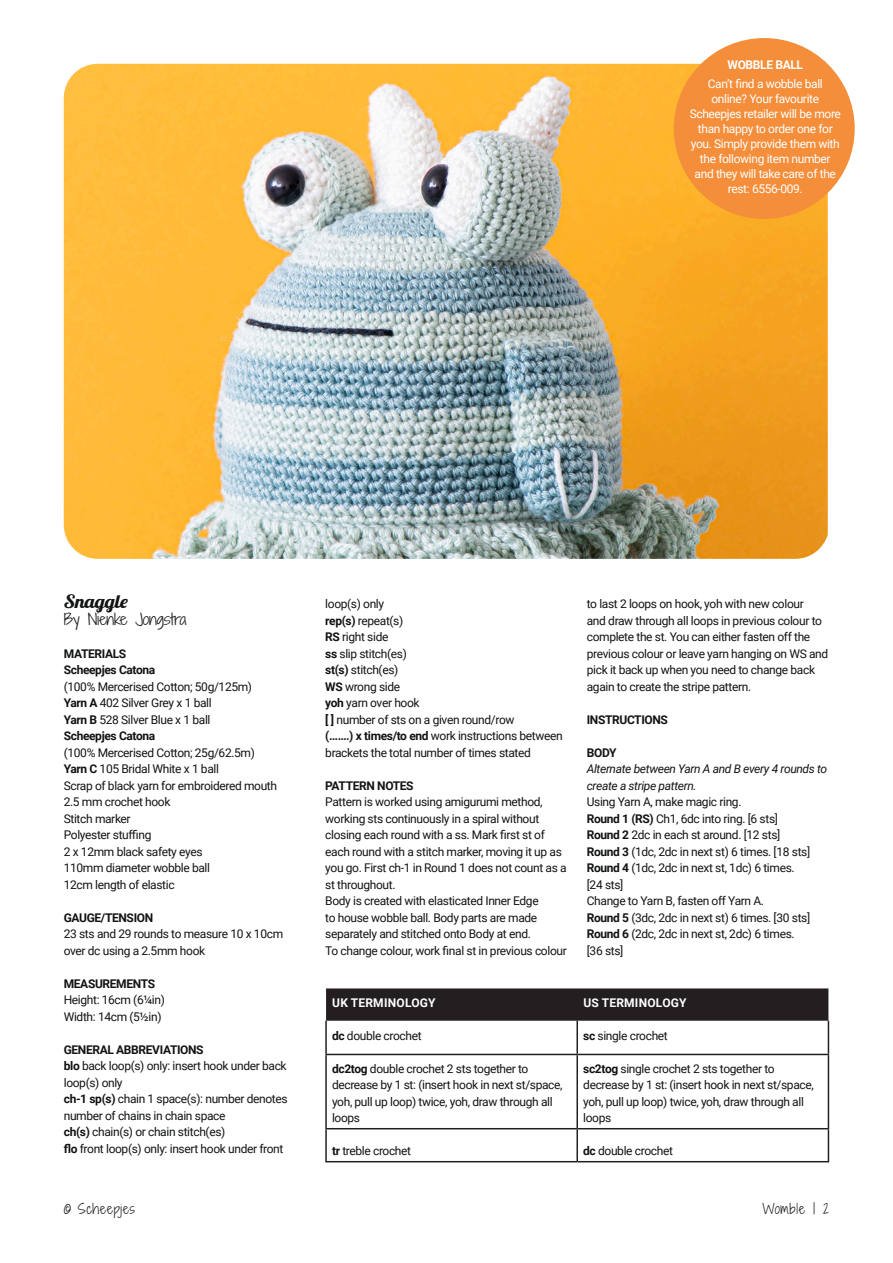
<style>
.page{position:relative;width:893px;height:1263px;background:#fff}
.page>*{position:absolute;margin:0;border:0;box-sizing:border-box;transform-origin:0 0}
.t1{font:18px "Lobster";letter-spacing:-.015em;color:#111314;scale:1.13 1}
.t2{font:15px "Shadows Into Light Two";letter-spacing:-.015em;color:#231f20;scale:1.13 1}
.t3{font:13.5px "Shadows Into Light Two";letter-spacing:.05em;color:#231f20}
.t4{font:12px/16.5px "Roboto";letter-spacing:-.03em;color:#111314}
.t5{font:12px/15px "Roboto";letter-spacing:-.03em;color:#fff;text-align:center}
.t6{font:700 12px "Roboto";letter-spacing:-.03em;color:#111314}
.t7{font:italic 12px/16.5px "Roboto";letter-spacing:-.03em;color:#111314}
.t8{font:700 12px "Roboto";letter-spacing:.02em;color:#fff}
.t9{font:700 12px "Roboto";letter-spacing:-.03em;color:#fff}
.s1{font-weight:700}
</style>
<div class="page">
<img style="left:64px;top:64px;width:764px;height:495px">
<div style="left:674px;top:38px;width:181px;height:181px;background:#f48e3a;border-radius:50%"></div>
<div style="left:326px;top:988px;width:502px;height:33px;background:#231f20"></div>
<hr style="left:325px;top:1021px;width:2px;height:33px;background:#231f20">
<hr style="left:576px;top:1021px;width:2px;height:33px;background:#231f20">
<hr style="left:828px;top:1021px;width:1px;height:33px;background:#231f20">
<hr style="left:325px;top:1054px;width:252px;height:1px;background:#231f20">
<hr style="left:325px;top:1055px;width:2px;height:73px;background:#231f20">
<hr style="left:577px;top:1054px;width:252px;height:1px;background:#231f20">
<hr style="left:576px;top:1055px;width:2px;height:73px;background:#231f20">
<hr style="left:828px;top:1055px;width:1px;height:73px;background:#231f20">
<hr style="left:325px;top:1128px;width:252px;height:1px;background:#231f20">
<hr style="left:325px;top:1129px;width:2px;height:32px;background:#231f20">
<hr style="left:577px;top:1128px;width:252px;height:1px;background:#231f20">
<hr style="left:576px;top:1129px;width:2px;height:32px;background:#231f20">
<hr style="left:828px;top:1129px;width:1px;height:32px;background:#231f20">
<hr style="left:325px;top:1161px;width:252px;height:1px;background:#231f20">
<hr style="left:577px;top:1161px;width:252px;height:1px;background:#231f20">
<p class="t9" style="left:728px;top:56px;width:77px">WOBBLE BALL</p>
<p class="t5" style="left:690px;top:76px;width:153px">Can’t find a wobble ball online? Your favourite<br>Scheepjes retailer will be more than happy to order one for you. Simply provide them with the following item number and they will take care of the rest: 6556-009.</p>
<p class="t1" style="left:64px;top:590px;width:58px">Snaggle</p>
<p class="t2" style="left:64px;top:608px;width:110px">By Nienke Jongstra</p>
<p class="t6" style="left:64px;top:645px;width:64px">MATERIALS</p>
<p class="t4" style="left:64px;top:661px;width:190px"><span class="s1">Scheepjes Catona<br></span>(100% Mercerised Cotton; 50g/125m)</p>
<p class="t4" style="left:64px;top:694px;width:149px"><span class="s1">Yarn A</span> 402 Silver Grey x 1 ball</p>
<p class="t4" style="left:64px;top:711px;width:148px"><span class="s1">Yarn B</span> 528 Silver Blue x 1 ball</p>
<p class="t4" style="left:64px;top:727px;width:193px"><span class="s1">Scheepjes Catona<br></span>(100% Mercerised Cotton; 25g/62.5m)</p>
<p class="t4" style="left:64px;top:760px;width:157px"><span class="s1">Yarn C</span> 105 Bridal White x 1 ball</p>
<p class="t4" style="left:64px;top:777px;width:215px">Scrap of black yarn for embroidered mouth</p>
<p class="t4" style="left:64px;top:793px;width:108px">2.5 mm crochet hook</p>
<p class="t4" style="left:64px;top:810px;width:68px">Stitch marker</p>
<p class="t4" style="left:64px;top:826px;width:89px">Polyester stuffing</p>
<p class="t4" style="left:64px;top:843px;width:140px">2 x 12mm black safety eyes</p>
<p class="t4" style="left:64px;top:859px;width:148px">110mm diameter wobble ball</p>
<p class="t4" style="left:64px;top:876px;width:112px">12cm length of elastic</p>
<p class="t6" style="left:64px;top:909px;width:91px">GAUGE/TENSION</p>
<p class="t4" style="left:64px;top:925px;width:221px">23 sts and 29 rounds to measure 10 x 10cm over dc using a 2.5mm hook</p>
<p class="t6" style="left:64px;top:975px;width:93px">MEASUREMENTS</p>
<p class="t4" style="left:64px;top:991px;width:103px">Height: 16cm (6¼in)</p>
<p class="t4" style="left:64px;top:1008px;width:99px">Width: 14cm (5½in)</p>
<p class="t6" style="left:64px;top:1041px;width:141px">GENERAL ABBREVIATIONS</p>
<p class="t4" style="left:64px;top:1057px;width:224px"><span class="s1">blo</span> back loop(s) only: insert hook under back loop(s) only</p>
<p class="t4" style="left:64px;top:1090px;width:225px"><span class="s1">ch-1 sp(s)</span> chain 1 space(s): number denotes number of chains in chain space</p>
<p class="t4" style="left:64px;top:1123px;width:163px"><span class="s1">ch(s)</span> chain(s) or chain stitch(es)</p>
<p class="t4" style="left:64px;top:1140px;width:221px"><span class="s1">flo</span> front loop(s) only: insert hook under front</p>
<p class="t4" style="left:325px;top:595px;width:60px">loop(s) only</p>
<p class="t4" style="left:325px;top:612px;width:80px"><span class="s1">rep(s)</span> repeat(s)</p>
<p class="t4" style="left:325px;top:628px;width:65px"><span class="s1">RS</span> right side</p>
<p class="t4" style="left:325px;top:645px;width:83px"><span class="s1">ss</span> slip stitch(es)</p>
<p class="t4" style="left:325px;top:661px;width:75px"><span class="s1">st(s)</span> stitch(es)</p>
<p class="t4" style="left:325px;top:678px;width:76px"><span class="s1">WS</span> wrong side</p>
<p class="t4" style="left:325px;top:694px;width:96px"><span class="s1">yoh</span> yarn over hook</p>
<p class="t4" style="left:325px;top:711px;width:191px"><span class="s1">[ ]</span> number of sts on a given round/row</p>
<p class="t4" style="left:325px;top:727px;width:239px"><span class="s1">(…….) x times/to end</span> work instructions between brackets the total number of times stated</p>
<p class="t6" style="left:325px;top:777px;width:90px">PATTERN NOTES</p>
<p class="t4" style="left:325px;top:793px;width:243px">Pattern is worked using amigurumi method, working sts continuously in a spiral without closing each round with a ss. Mark first st of each round with a stitch marker, moving it up as you go. First ch-1 in Round 1 does not count as a st throughout.</p>
<p class="t4" style="left:325px;top:892px;width:215px;text-align:justify">Body is created with elasticated Inner Edge to house wobble ball. Body parts are made separately and stitched onto Body at end.</p>
<p class="t4" style="left:325px;top:942px;width:243px">To change colour, work final st in previous colour</p>
<p class="t4" style="left:587px;top:595px;width:243px">to last 2 loops on hook, yoh with new colour<br>and draw through all loops in previous colour to complete the st. You can either fasten off the previous colour or leave yarn hanging on WS and pick it back up when you need to change back again to create the stripe pattern.</p>
<p class="t6" style="left:587px;top:711px;width:83px">INSTRUCTIONS</p>
<p class="t6" style="left:587px;top:744px;width:31px">BODY</p>
<p class="t7" style="left:587px;top:760px;width:242px">Alternate between Yarn A and B every 4 rounds to create a stripe pattern.</p>
<p class="t4" style="left:587px;top:793px;width:156px">Using Yarn A, make magic ring.</p>
<p class="t4" style="left:587px;top:810px;width:193px"><span class="s1">Round 1 (RS)</span> Ch1, 6dc into ring. [6 sts]</p>
<p class="t4" style="left:587px;top:826px;width:195px"><span class="s1">Round 2</span> 2dc in each st around. [12 sts]</p>
<p class="t4" style="left:587px;top:843px;width:225px"><span class="s1">Round 3</span> (1dc, 2dc in next st) 6 times. [18 sts]</p>
<p class="t4" style="left:587px;top:859px;width:209px"><span class="s1">Round 4</span> (1dc, 2dc in next st, 1dc) 6 times.</p>
<p class="t4" style="left:587px;top:876px;width:38px">[24 sts]</p>
<p class="t4" style="left:587px;top:892px;width:179px">Change to Yarn B, fasten off Yarn A.</p>
<p class="t4" style="left:587px;top:909px;width:225px"><span class="s1">Round 5</span> (3dc, 2dc in next st) 6 times. [30 sts]</p>
<p class="t4" style="left:587px;top:925px;width:209px"><span class="s1">Round 6</span> (2dc, 2dc in next st, 2dc) 6 times.</p>
<p class="t4" style="left:587px;top:942px;width:38px">[36 sts]</p>
<p class="t8" style="left:332px;top:994px;width:105px">UK TERMINOLOGY</p>
<p class="t8" style="left:583px;top:994px;width:105px">US TERMINOLOGY</p>
<p class="t4" style="left:332px;top:1027px;width:91px"><span class="s1">dc</span> double crochet</p>
<p class="t4" style="left:583px;top:1027px;width:86px"><span class="s1">sc</span> single crochet</p>
<p class="t4" style="left:332px;top:1060px;width:232px"><span class="s1">dc2tog</span> double crochet 2 sts together to decrease by 1 st: (insert hook in next st/space, yoh, pull up loop) twice, yoh, draw through all loops</p>
<p class="t4" style="left:583px;top:1060px;width:232px"><span class="s1">sc2tog</span> single crochet 2 sts together to decrease by 1 st: (insert hook in next st/space, yoh, pull up loop) twice, yoh, draw through all loops</p>
<p class="t4" style="left:332px;top:1142px;width:81px"><span class="s1">tr</span> treble crochet</p>
<p class="t4" style="left:583px;top:1142px;width:91px"><span class="s1">dc</span> double crochet</p>
<p class="t3" style="left:64px;top:1199px;width:73px">© Scheepjes</p>
<p class="t3" style="left:762px;top:1199px;width:68px">Womble | 2</p>
</div>
